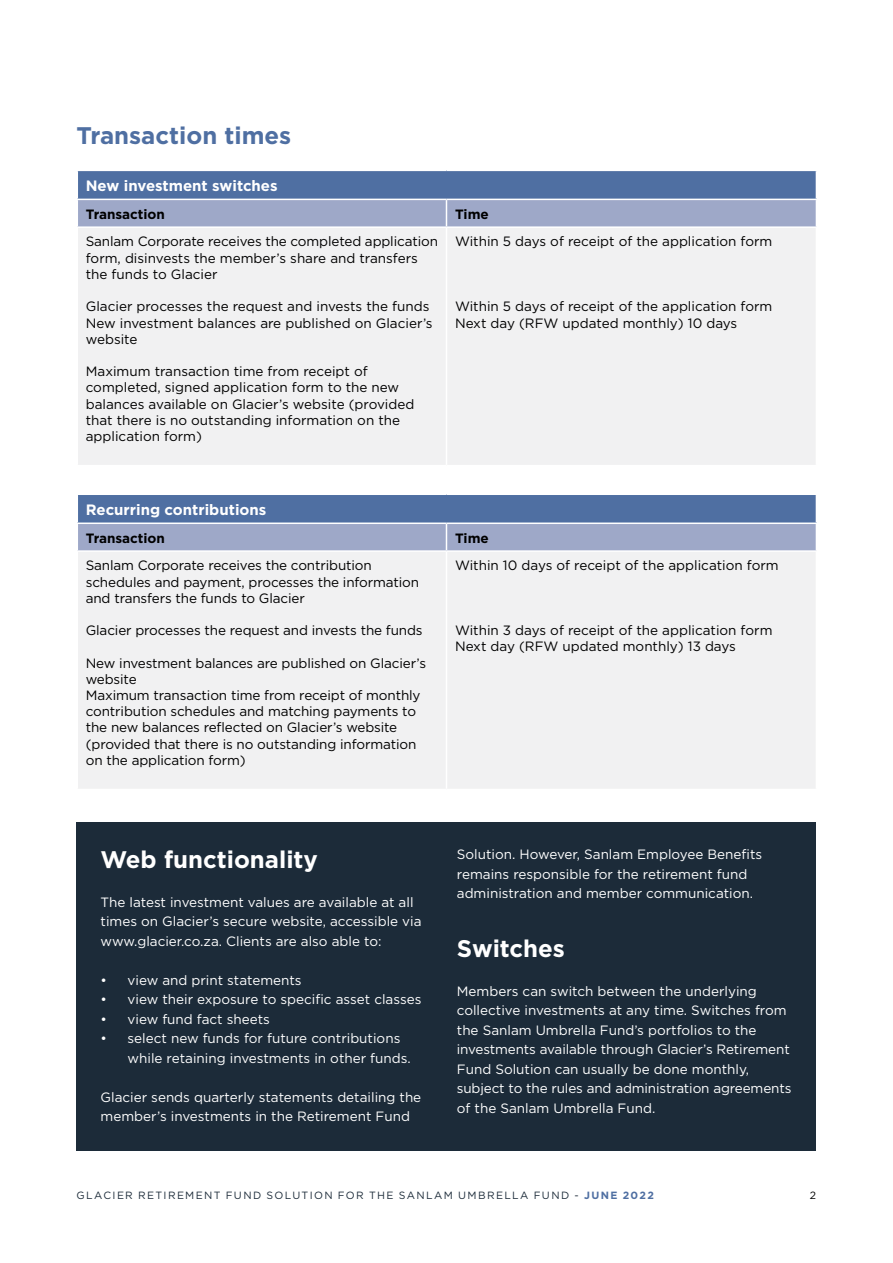
<style>
.page{position:relative;width:893px;height:1263px;background:#fff}
.page>*{position:absolute;margin:0;border:0;box-sizing:border-box;transform-origin:0 0}
.t1{font:700 24px "Gotham";color:#fff}
.t2{font:700 24px "Gotham";color:#4f6fa2}
.t3{font:700 15px "Gotham";color:#fff}
.t4{font:13.5px/16.2px "Gotham";letter-spacing:-.01em;color:#000}
.t5{font:13.5px/19.5px "Gotham";color:#fff}
.t6{font:700 13.5px "Gotham";color:#000}
.t7{font:10.5px "Gotham";letter-spacing:.13em;color:#1c2b39}
.t8{font:10.5px "Gotham";color:#000}
.s1{font-weight:700;color:#4f6fa2}
</style>
<div class="page">
<div style="left:77px;top:822px;width:739px;height:328px;background:#1c2b39"></div>
<div style="left:78px;top:228px;width:737px;height:237px;background:#f1f1f2"></div>
<svg style="left:77px;top:171px;width:740px;height:55px;background:#7b8fb7"></svg>
<hr style="left:446px;top:228px;width:1px;height:237px;background:#fff">
<div style="left:78px;top:552px;width:737px;height:237px;background:#f1f1f2"></div>
<svg style="left:77px;top:495px;width:740px;height:55px;background:#7b8fb7"></svg>
<hr style="left:446px;top:552px;width:1px;height:237px;background:#fff">
<h1 class="t2" style="left:77px;top:120px;width:216px">Transaction times</h1>
<p class="t3" style="left:86px;top:176px;width:193px">New investment switches</p>
<p class="t6" style="left:86px;top:205px;width:81px">Transaction</p>
<p class="t6" style="left:455px;top:205px;width:35px">Time</p>
<p class="t4" style="left:86px;top:233px;width:354px">Sanlam Corporate receives the completed application form, disinvests the member’s share and transfers the funds to Glacier</p>
<p class="t4" style="left:86px;top:298px;width:348px">Glacier processes the request and invests the funds<br>New investment balances are published on Glacier’s website</p>
<p class="t4" style="left:86px;top:363px;width:330px">Maximum transaction time from receipt of completed, signed application form to the new balances available on Glacier’s website (provided that there is no outstanding information on the application form)</p>
<p class="t4" style="left:455px;top:233px;width:319px">Within 5 days of receipt of the application form</p>
<p class="t4" style="left:455px;top:298px;width:319px">Within 5 days of receipt of the application form<br>Next day (RFW updated monthly) 10 days</p>
<p class="t3" style="left:86px;top:499px;width:182px">Recurring contributions</p>
<p class="t6" style="left:86px;top:529px;width:81px">Transaction</p>
<p class="t6" style="left:455px;top:529px;width:35px">Time</p>
<p class="t4" style="left:86px;top:557px;width:335px">Sanlam Corporate receives the contribution schedules and payment, processes the information and transfers the funds to Glacier</p>
<p class="t4" style="left:86px;top:622px;width:338px">Glacier processes the request and invests the funds</p>
<p class="t4" style="left:86px;top:654px;width:342px">New investment balances are published on Glacier’s website<br>Maximum transaction time from receipt of monthly contribution schedules and matching payments to the new balances reflected on Glacier’s website (provided that there is no outstanding information on the application form)</p>
<p class="t4" style="left:455px;top:557px;width:325px">Within 10 days of receipt of the application form</p>
<p class="t4" style="left:455px;top:622px;width:319px">Within 3 days of receipt of the application form<br>Next day (RFW updated monthly) 13 days</p>
<h1 class="t1" style="left:101px;top:843px;width:219px">Web functionality</h1>
<p class="t5" style="left:101px;top:892px;width:323px">The latest investment values are available at all times on Glacier’s secure website, accessible via www.glacier.co.za. Clients are also able to:</p>
<p class="t5" style="left:101px;top:970px;width:203px">• view and print statements</p>
<p class="t5" style="left:101px;top:989px;width:322px">• view their exposure to specific asset classes</p>
<p class="t5" style="left:101px;top:1009px;width:171px">• view fund fact sheets</p>
<p class="t5" style="left:128px;top:1028px;width:285px;text-indent:-27px">• select new funds for future contributions while retaining investments in other funds.</p>
<p class="t5" style="left:101px;top:1087px;width:322px">Glacier sends quarterly statements detailing the member’s investments in the Retirement Fund</p>
<p class="t5" style="left:457px;top:844px;width:307px">Solution. However, Sanlam Employee Benefits remains responsible for the retirement fund administration and member communication.</p>
<h1 class="t1" style="left:457px;top:932px;width:110px">Switches</h1>
<p class="t5" style="left:457px;top:981px;width:336px">Members can switch between the underlying collective investments at any time. Switches from the Sanlam Umbrella Fund’s portfolios to the investments available through Glacier’s Retirement Fund Solution can usually be done monthly, subject to the rules and administration agreements of the Sanlam Umbrella Fund.</p>
<p class="t7" style="left:77px;top:1189px;width:579px">GLACIER RETIREMENT FUND SOLUTION FOR THE SANLAM UMBRELLA FUND - <span class="s1">JUNE 2022</span></p>
<p class="t8" style="left:810px;top:1189px;width:8px">2</p>
</div>
